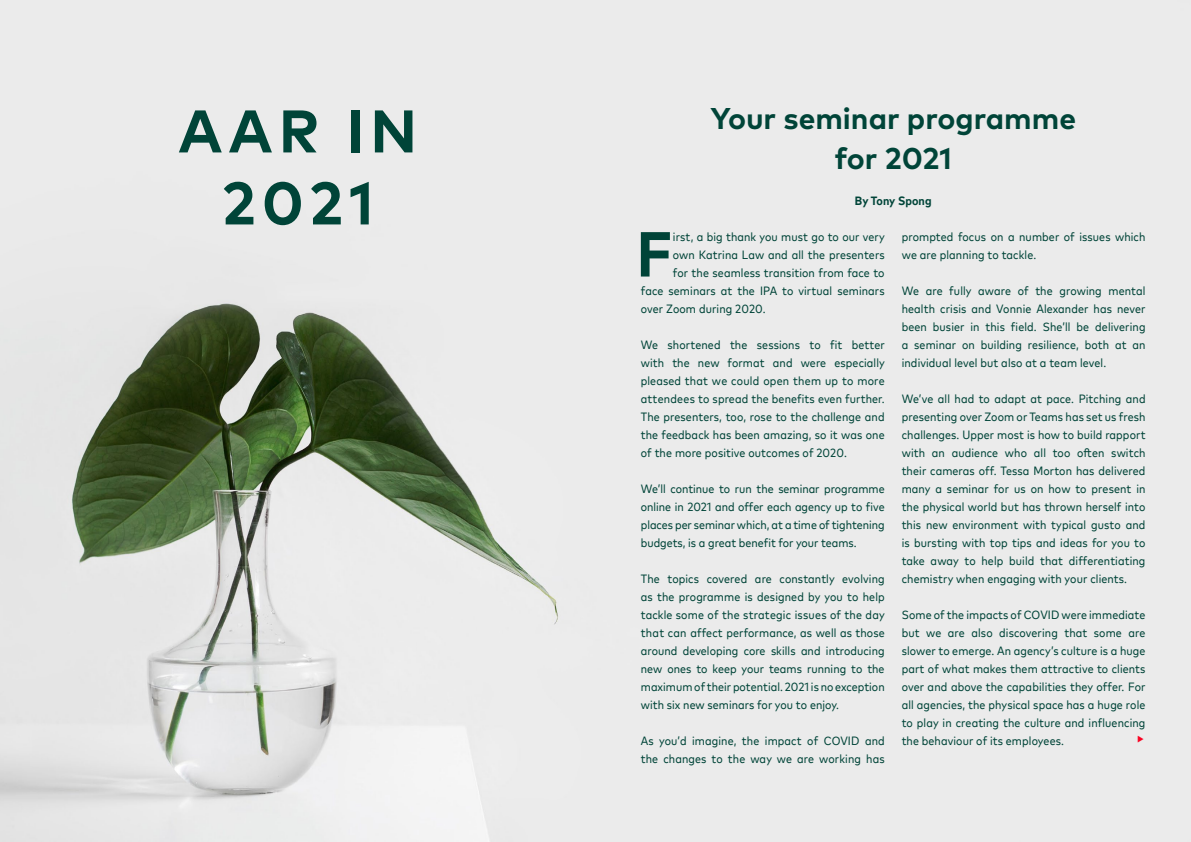
<style>
.page{position:relative;width:1191px;height:842px;background:#fff}
.page>*{position:absolute;margin:0;border:0;box-sizing:border-box;transform-origin:0 0}
.t1{font:700 condensed 63.4px "Mark WXX";color:#004438}
.t2{font:700 60px/72px "Mark OT";letter-spacing:.1em;color:#004438;text-align:center}
.t3{font:700 30px/40px "Mark OT";color:#004438;text-align:center}
.t4{font:condensed 18px "Mark WXX";color:#fa0222}
.t5{font:condensed 12px/18px "Mark WXX";letter-spacing:.01em;color:#004438;text-align:justify}
.t6{font:700 condensed 12px "Mark WXX";letter-spacing:.01em;color:#004438}
</style>
<div class="page">
<img style="left:0;top:0;width:1190px;height:842px">
<h2 class="t2" style="left:178px;top:93px;width:240px">AAR IN<br>2021</h2>
<h3 class="t3" style="left:710px;top:97px;width:367px">Your seminar programme for 2021</h3>
<p class="t6" style="left:855px;top:191px;width:78px">By Tony Spong</p>
<h1 class="t1" style="left:637px;top:206px;width:37px">F</h1>
<p class="t5" style="left:673px;top:226px;width:213px">irst, a big thank you must go to our very</p>
<p class="t5" style="left:673px;top:244px;width:213px">own Katrina Law and all the presenters</p>
<p class="t5" style="left:673px;top:262px;width:213px">for the seamless transition from face to</p>
<p class="t5" style="left:641px;top:280px;width:245px">face seminars at the IPA to virtual seminars</p>
<p class="t5" style="left:641px;top:298px;width:126px">over Zoom during 2020.</p>
<p class="t5" style="left:641px;top:334px;width:245px">We shortened the sessions to fit better with the new format and were especially pleased that we could open them up to more attendees to spread the benefits even further.<br>The presenters, too, rose to the challenge and the feedback has been amazing, so it was one of the more positive outcomes of 2020.</p>
<p class="t5" style="left:641px;top:478px;width:245px">We’ll continue to run the seminar programme online in 2021 and offer each agency up to five places per seminar which, at a time of tightening budgets, is a great benefit for your teams.</p>
<p class="t5" style="left:641px;top:568px;width:245px">The topics covered are constantly evolving as the programme is designed by you to help tackle some of the strategic issues of the day that can affect performance, as well as those around developing core skills and introducing new ones to keep your teams running to the maximum of their potential. 2021is no exception with six new seminars for you to enjoy.</p>
<p class="t5" style="left:641px;top:730px;width:245px">As you’d imagine, the impact of COVID and the changes to the way we are working has</p>
<p class="t5" style="left:901px;top:226px;width:245px">prompted focus on a number of issues which we are planning to tackle.</p>
<p class="t5" style="left:901px;top:280px;width:245px">We are fully aware of the growing mental health crisis and Vonnie Alexander has never been busier in this field. She’ll be delivering a seminar on building resilience, both at an individual level but also at a team level.</p>
<p class="t5" style="left:901px;top:388px;width:245px">We’ve all had to adapt at pace. Pitching and presenting over Zoom or Teams has set us fresh challenges. Upper most is how to build rapport with an audience who all too often switch their cameras off. Tessa Morton has delivered many a seminar for us on how to present in the physical world but has thrown herself into this new environment with typical gusto and is bursting with top tips and ideas for you to take away to help build that differentiating chemistry when engaging with your clients.</p>
<p class="t5" style="left:901px;top:604px;width:245px">Some of the impacts of COVID were immediate but we are also discovering that some are slower to emerge. An agency’s culture is a huge part of what makes them attractive to clients over and above the capabilities they offer. For all agencies, the physical space has a huge role to play in creating the culture and influencing the behaviour of its employees.</p>
<h3 class="t4" style="left:1134px;top:725px;width:12px">▸</h3>
</div>
